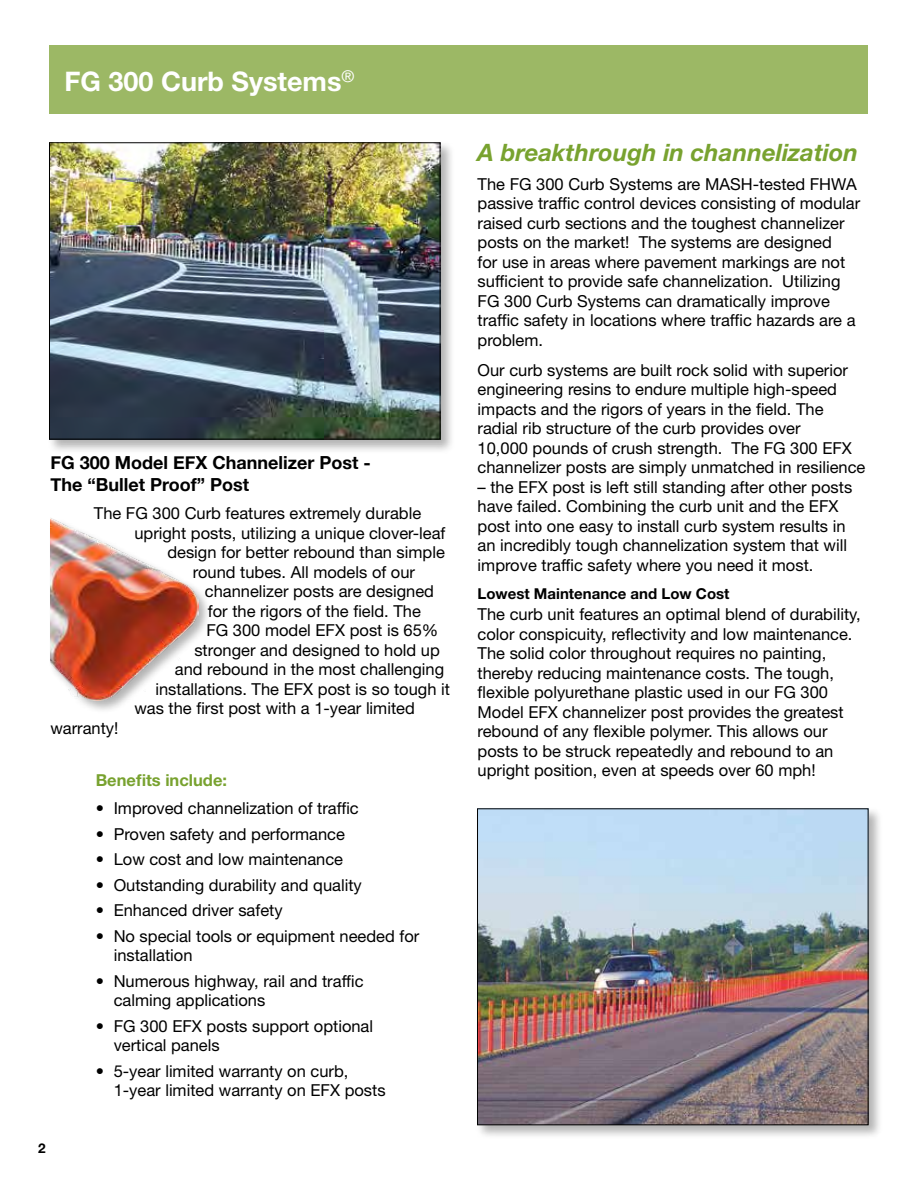
<style>
.page{position:relative;width:918px;height:1188px;background:#fff}
.page>*{position:absolute;margin:0;border:0;box-sizing:border-box;transform-origin:0 0}
.t1{font:700 27px "Helvetica Neue LT Std";color:#fff}
.t2{font:italic 700 24px "Helvetica Neue LT Std";color:#78a22f}
.t3{font:700 18px/21.6px "Helvetica Neue";color:#000}
.t4{font:16.5px/19.5px "Helvetica Neue LT Std";color:#000}
.t5{font:700 16.5px "Helvetica Neue LT Std";color:#78a22f}
.t6{font:700 15px "Helvetica Neue LT Std";color:#000}
.t7{font:700 13.5px "Helvetica Neue LT Std";color:#000}
</style>
<div class="page">
<div style="left:50px;top:45px;width:818px;height:69px;background:#9cb865"></div>
<div style="left:475px;top:807px;width:408px;height:333px;background:#000;opacity:.3"></div>
<img style="left:479px;top:810px;width:387px;height:313px">
<div style="left:477px;top:808px;width:391px;height:317px;border:1px solid #000"></div>
<div style="left:47px;top:140px;width:408px;height:314px;background:#000;opacity:.3"></div>
<img style="left:51px;top:144px;width:387px;height:294px">
<div style="left:49px;top:142px;width:391px;height:298px;border:1px solid #000"></div>
<div style="left:49px;top:517px;width:163px;height:197px;background:#000;opacity:.3"></div>
<img style="left:50px;top:517px;width:148px;height:183px">
<h1 class="t1" style="left:64px;top:65px;width:292px">FG 300 Curb Systems<sup>®</sup></h1>
<p class="t3" style="left:50px;top:453px;width:322px">FG 300 Model EFX Channelizer Post -<br>The “Bullet Proof” Post</p>
<p class="t4" style="left:94px;top:504px;width:329px">The FG 300 Curb features extremely durable</p>
<p class="t4" style="left:134px;top:523px;width:313px">upright posts, utilizing a unique clover-leaf</p>
<p class="t4" style="left:167px;top:543px;width:279px">design for better rebound than simple</p>
<p class="t4" style="left:193px;top:562px;width:224px">round tubes. All models of our</p>
<p class="t4" style="left:205px;top:582px;width:231px">channelizer posts are designed</p>
<p class="t4" style="left:208px;top:601px;width:214px">for the rigors of the field. The</p>
<p class="t4" style="left:206px;top:621px;width:233px">FG 300 model EFX post is 65%</p>
<p class="t4" style="left:194px;top:640px;width:247px">stronger and designed to hold up</p>
<p class="t4" style="left:175px;top:660px;width:271px">and rebound in the most challenging</p>
<p class="t4" style="left:155px;top:679px;width:296px">installations. The EFX post is so tough it</p>
<p class="t4" style="left:134px;top:699px;width:282px">was the first post with a 1-year limited</p>
<p class="t4" style="left:50px;top:718px;width:70px">warranty!</p>
<p class="t7" style="left:38px;top:1139px;width:9px">2</p>
<p class="t5" style="left:96px;top:770px;width:133px">Benefits include:</p>
<p class="t4" style="left:96px;top:798px;width:265px">• Improved channelization of traffic</p>
<p class="t4" style="left:96px;top:824px;width:251px">• Proven safety and performance</p>
<p class="t4" style="left:96px;top:849px;width:249px">• Low cost and low maintenance</p>
<p class="t4" style="left:96px;top:875px;width:268px">• Outstanding durability and quality</p>
<p class="t4" style="left:96px;top:900px;width:188px">• Enhanced driver safety</p>
<p class="t4" style="left:114px;top:926px;width:307px;text-indent:-18px">• No special tools or equipment needed for installation</p>
<p class="t4" style="left:114px;top:971px;width:251px;text-indent:-18px">• Numerous highway, rail and traffic calming applications</p>
<p class="t4" style="left:114px;top:1016px;width:261px;text-indent:-18px">• FG 300 EFX posts support optional vertical panels</p>
<p class="t4" style="left:114px;top:1061px;width:273px;text-indent:-18px">• 5-year limited warranty on curb,<br>1-year limited warranty on EFX posts</p>
<h2 class="t2" style="left:478px;top:138px;width:382px">A breakthrough in channelization</h2>
<p class="t4" style="left:478px;top:174px;width:384px">The FG 300 Curb Systems are MASH-tested FHWA passive traffic control devices consisting of modular raised curb sections and the toughest channelizer posts on the market! The systems are designed<br>for use in areas where pavement markings are not sufficient to provide safe channelization. Utilizing FG 300 Curb Systems can dramatically improve traffic safety in locations where traffic hazards are a problem.</p>
<p class="t4" style="left:478px;top:360px;width:389px">Our curb systems are built rock solid with superior engineering resins to endure multiple high-speed impacts and the rigors of years in the field. The radial rib structure of the curb provides over<br>10,000 pounds of crush strength. The FG 300 EFX channelizer posts are simply unmatched in resilience</p>
<p class="t4" style="left:478px;top:477px;width:376px">– the EFX post is left still standing after other posts have failed. Combining the curb unit and the EFX post into one easy to install curb system results in an incredibly tough channelization system that will improve traffic safety where you need it most.</p>
<p class="t6" style="left:478px;top:585px;width:253px">Lowest Maintenance and Low Cost</p>
<p class="t4" style="left:478px;top:604px;width:385px">The curb unit features an optimal blend of durability, color conspicuity, reflectivity and low maintenance.<br>The solid color throughout requires no painting, thereby reducing maintenance costs. The tough, flexible polyurethane plastic used in our FG 300<br>Model EFX channelizer post provides the greatest rebound of any flexible polymer. This allows our posts to be struck repeatedly and rebound to an upright position, even at speeds over 60 mph!</p>
</div>
